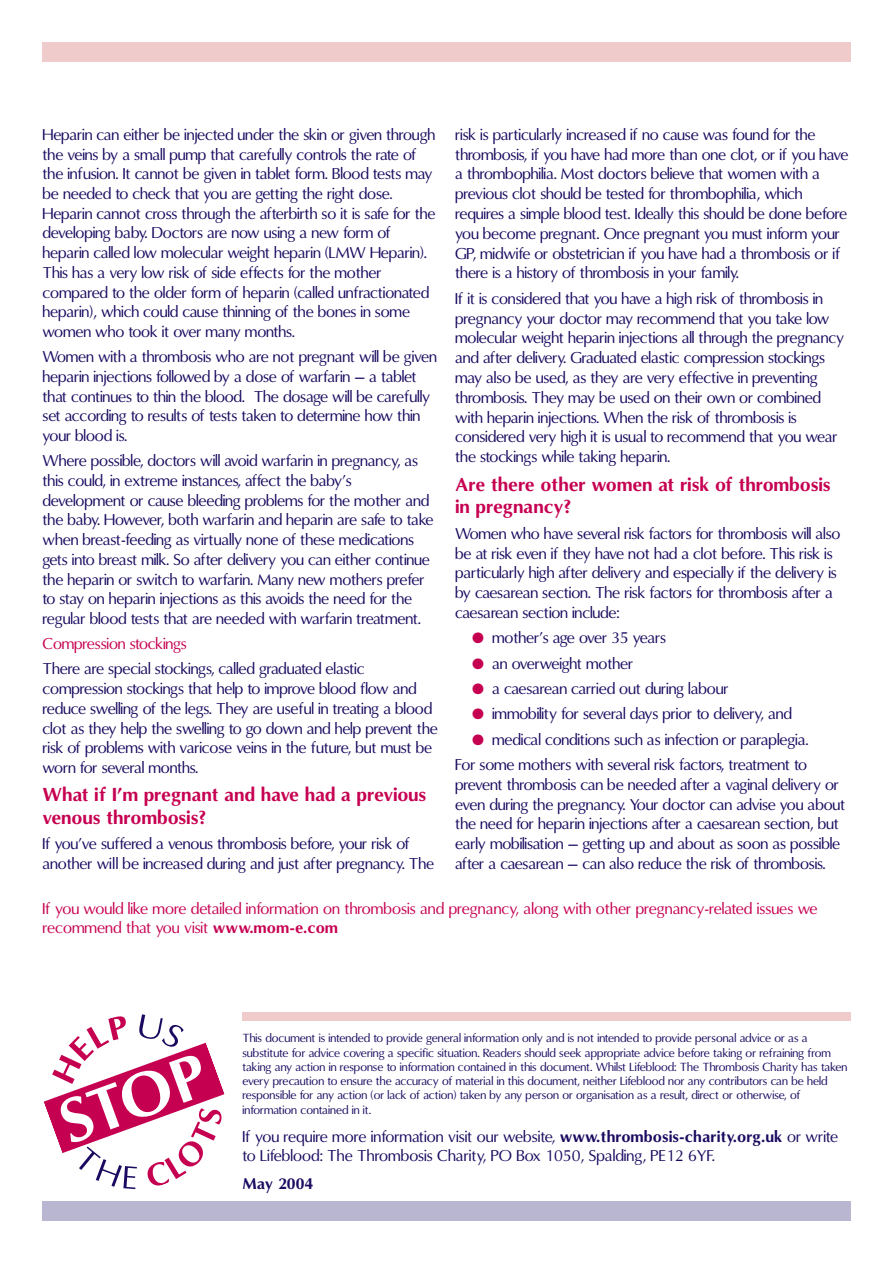
<style>
.page{position:relative;width:893px;height:1263px;background:#fff}
.page>*{position:absolute;margin:0;border:0;box-sizing:border-box;transform-origin:0 0}
.t1{font:700 18px/22.6px "Omni";letter-spacing:-.01em;color:#c60051}
.t2{font:15px/19.6px "Omni";letter-spacing:-.01em;color:#1b0a60}
.t3{font:15px/19.5px "Omni";color:#c60051}
.t4{font:700 15px "Omni";color:#1b0a60}
.t5{font:11.25px/14.2px "Omni";color:#1b0a60}
.s1{color:#c60051}
.s2{font-weight:700}
</style>
<div class="page">
<div style="left:43px;top:43px;width:807px;height:19px;background:#f0cbcc"></div>
<div style="left:43px;top:1201px;width:807px;height:19px;background:#b9b6d1"></div>
<svg style="left:43px;top:1014px;width:182px;height:175px"></svg>
<div style="left:242px;top:1012px;width:608px;height:8px;background:#f0cbcc"></div>
<p class="t2" style="left:43px;top:126px;width:394px">Heparin can either be injected under the skin or given through the veins by a small pump that carefully controls the rate of the infusion. It cannot be given in tablet form. Blood tests may be needed to check that you are getting the right dose.<br>Heparin cannot cross through the afterbirth so it is safe for the developing baby. Doctors are now using a new form of heparin called low molecular weight heparin (LMW Heparin).<br>This has a very low risk of side effects for the mother compared to the older form of heparin (called unfractionated heparin), which could cause thinning of the bones in some women who took it over many months.</p>
<p class="t2" style="left:43px;top:349px;width:396px">Women with a thrombosis who are not pregnant will be given heparin injections followed by a dose of warfarin – a tablet that continues to thin the blood. The dosage will be carefully set according to results of tests taken to determine how thin your blood is.</p>
<p class="t2" style="left:43px;top:453px;width:392px">Where possible, doctors will avoid warfarin in pregnancy, as this could, in extreme instances, affect the baby’s development or cause bleeding problems for the mother and the baby. However, both warfarin and heparin are safe to take when breast-feeding as virtually none of these medications gets into breast milk. So after delivery you can either continue the heparin or switch to warfarin. Many new mothers prefer to stay on heparin injections as this avoids the need for the regular blood tests that are needed with warfarin treatment.</p>
<p class="t3" style="left:43px;top:636px;width:146px">Compression stockings</p>
<p class="t2" style="left:43px;top:661px;width:397px">There are special stockings, called graduated elastic compression stockings that help to improve blood flow and reduce swelling of the legs. They are useful in treating a blood clot as they help the swelling to go down and help prevent the risk of problems with varicose veins in the future, but must be worn for several months.</p>
<p class="t1" style="left:43px;top:785px;width:385px">What if I’m pregnant and have had a previous venous thrombosis?</p>
<p class="t2" style="left:43px;top:836px;width:393px">If you’ve suffered a venous thrombosis before, your risk of another will be increased during and just after pregnancy. The</p>
<p class="t2" style="left:455px;top:126px;width:395px">risk is particularly increased if no cause was found for the thrombosis, if you have had more than one clot, or if you have a thrombophilia. Most doctors believe that women with a previous clot should be tested for thrombophilia, which requires a simple blood test. Ideally this should be done before you become pregnant. Once pregnant you must inform your GP, midwife or obstetrician if you have had a thrombosis or if there is a history of thrombosis in your family.</p>
<p class="t2" style="left:455px;top:290px;width:390px">If it is considered that you have a high risk of thrombosis in pregnancy your doctor may recommend that you take low molecular weight heparin injections all through the pregnancy and after delivery. Graduated elastic compression stockings may also be used, as they are very effective in preventing thrombosis. They may be used on their own or combined with heparin injections. When the risk of thrombosis is considered very high it is usual to recommend that you wear the stockings while taking heparin.</p>
<p class="t1" style="left:455px;top:475px;width:377px">Are there other women at risk of thrombosis in pregnancy?</p>
<p class="t2" style="left:455px;top:525px;width:387px">Women who have several risk factors for thrombosis will also be at risk even if they have not had a clot before. This risk is particularly high after delivery and especially if the delivery is by caesarean section. The risk factors for thrombosis after a caesarean section include:</p>
<p class="t2" style="left:472px;top:630px;width:195px"><span class="s1">●</span> mother’s age over 35 years</p>
<p class="t2" style="left:472px;top:655px;width:163px"><span class="s1">●</span> an overweight mother</p>
<p class="t2" style="left:472px;top:680px;width:258px"><span class="s1">●</span> a caesarean carried out during labour</p>
<p class="t2" style="left:472px;top:706px;width:321px"><span class="s1">●</span> immobility for several days prior to delivery, and</p>
<p class="t2" style="left:455px;top:728px;width:355px;line-height:25.3px;text-align:right"><span class="s1">●</span> medical conditions such as infection or paraplegia.<br>For some mothers with several risk factors, treatment to</p>
<p class="t2" style="left:455px;top:776px;width:392px">prevent thrombosis can be needed after a vaginal delivery or even during the pregnancy. Your doctor can advise you about the need for heparin injections after a caesarean section, but early mobilisation – getting up and about as soon as possible after a caesarean – can also reduce the risk of thrombosis.</p>
<p class="t3" style="left:43px;top:900px;width:776px">If you would like more detailed information on thrombosis and pregnancy, along with other pregnancy-related issues we recommend that you visit <span class="s2">www.mom-e.com</span></p>
<p class="t5" style="left:242px;top:1032px;width:606px">This document is intended to provide general information only and is not intended to provide personal advice or as a substitute for advice covering a specific situation. Readers should seek appropriate advice before taking or refraining from taking any action in response to information contained in this document. Whilst Lifeblood: The Thrombosis Charity has taken every precaution to ensure the accuracy of material in this document, neither Lifeblood nor any contributors can be held responsible for any action (or lack of action) taken by any person or organisation as a result, direct or otherwise, of information contained in it.</p>
<p class="t2" style="left:242px;top:1128px;width:597px">If you require more information visit our website, <span class="s2">www.thrombosis-charity.org.uk</span> or write to Lifeblood: The Thrombosis Charity, PO Box 1050, Spalding, PE12 6YF.</p>
<p class="t4" style="left:242px;top:1177px;width:72px">May 2004</p>
</div>
